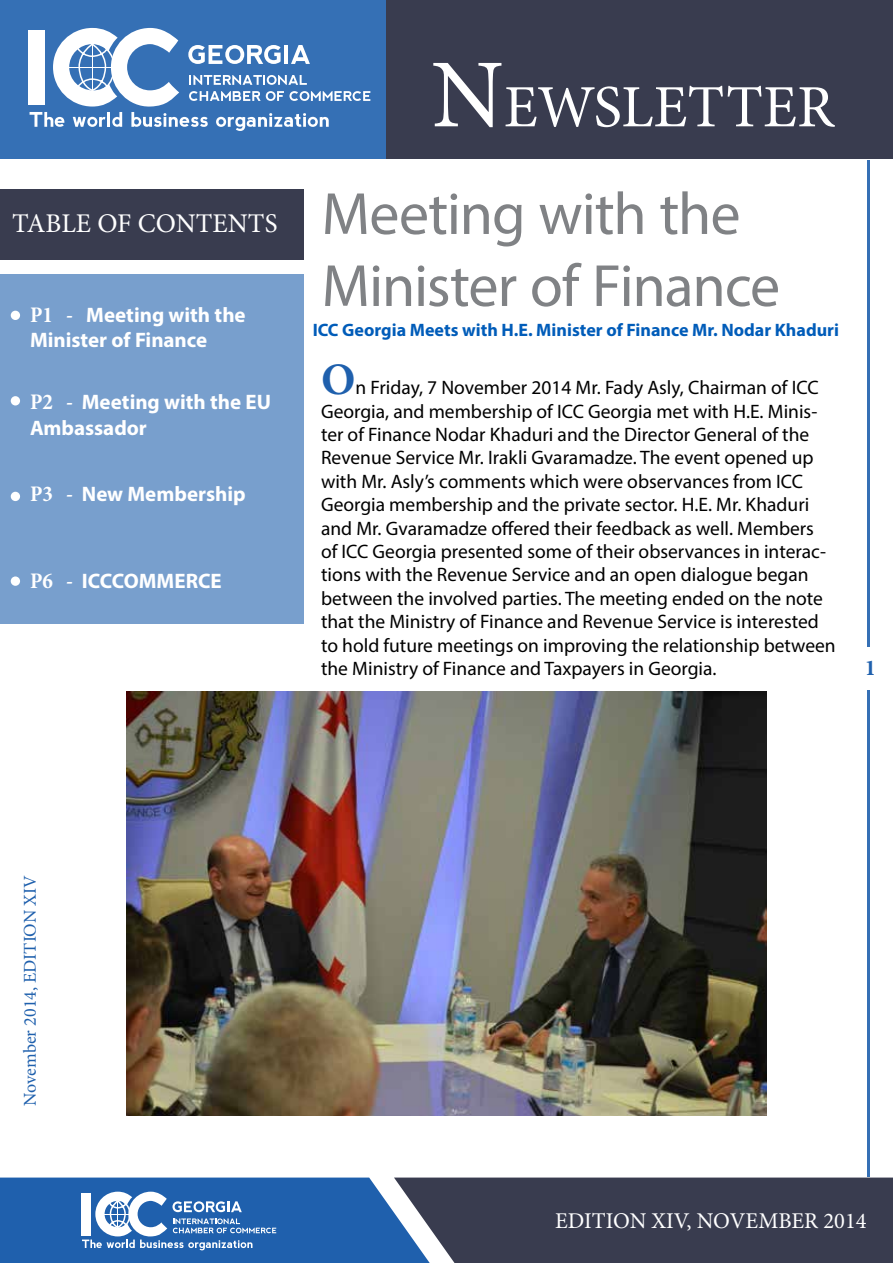
<style>
.page{position:relative;width:893px;height:1263px;background:#fff}
.page>*{position:absolute;margin:0;border:0;box-sizing:border-box;transform-origin:0 0}
.t1{font:60px/72px "Myriad Pro";letter-spacing:-.02em;color:#808285}
.t2{font:60px "Minion Pro";color:#fff}
.t3{font:700 45px "Minion Pro";color:#1f60ad}
.t4{font:27px "Minion Pro";color:#fff}
.t5{font:22.5px "Minion Pro";color:#fff}
.t6{font:700 22.5px "Minion Pro";color:#1f60ad}
.t7{font:700 21px/25.2px "Myriad Pro";color:#fff}
.t8{font:19.5px/23.4px "Myriad Pro";color:#000}
.t9{font:700 18px "Myriad Pro";color:#005cb9}
.t10{font:18px "Minion Pro";color:#1f60ad}
.s1{font-family:"Minion Pro";font-stretch:condensed;font-size:22.5px}
.s2{font-size:97.5px}
</style>
<div class="page">
<div style="left:0;top:0;width:386px;height:159px;background:#3570b5"></div>
<div style="left:386px;top:0;width:507px;height:159px;background:#393c4f"></div>
<div style="left:0;top:189px;width:304px;height:70px;background:#393c4f"></div>
<div style="left:0;top:274px;width:304px;height:350px;background:#789fcd"></div>
<div style="left:29px;top:30px;width:16px;height:74px;background:#fff"></div>
<svg style="left:30px;top:28px;width:340px;height:103px"></svg>
<div style="left:11px;top:311px;width:9px;height:9px;background:#fff;border-radius:50%"></div>
<div style="left:11px;top:396px;width:9px;height:9px;background:#fff;border-radius:50%"></div>
<div style="left:11px;top:492px;width:9px;height:9px;background:#fff;border-radius:50%"></div>
<div style="left:11px;top:576px;width:9px;height:10px;background:#fff;border-radius:50%"></div>
<hr style="left:868px;top:160px;width:2px;height:486px;background:#1f60ad">
<hr style="left:868px;top:690px;width:2px;height:486px;background:#1f60ad">
<svg style="left:0;top:1177px;width:893px;height:86px;background:#3c5882"></svg>
<img style="left:126px;top:691px;width:641px;height:425px">
<h3 class="t4" style="left:12px;top:205px;width:267px">TABLE OF CONTENTS</h3>
<p class="t7" style="left:30px;top:301px;width:217px"><span class="s1">P1 -</span> Meeting with the<br>Minister of Finance</p>
<p class="t7" style="left:30px;top:389px;width:242px"><span class="s1">P2 -</span> Meeting with the EU<br>Ambassador</p>
<p class="t7" style="left:30px;top:481px;width:217px"><span class="s1">P3 -</span> New Membership</p>
<p class="t7" style="left:30px;top:567px;width:193px"><span class="s1">P6 -</span> ICCCOMMERCE</p>
<h1 class="t2" style="left:431px;top:67px;width:404px"><span class="s2">N</span>EWSLETTER</h1>
<h1 class="t1" style="left:322px;top:177px;width:460px">Meeting with the<br>Minister of Finance</h1>
<p class="t9" style="left:313px;top:318px;width:528px">ICC Georgia Meets with H.E. Minister of Finance Mr. Nodar Khaduri</p>
<h2 class="t3" style="left:321px;top:348px;width:36px">O</h2>
<p class="t8" style="left:321px;top:376px;width:516px;text-indent:34px">n Friday, 7 November 2014 Mr. Fady Asly, Chairman of ICC Georgia, and membership of ICC Georgia met with H.E. Minis&shy;ter of Finance Nodar Khaduri and the Director General of the Revenue Service Mr. Irakli Gvaramadze. The event opened up with Mr. Asly’s comments which were observances from ICC Georgia membership and the private sector. H.E. Mr. Khaduri and Mr. Gvaramadze offered their feedback as well. Members<br>of ICC Georgia presented some of their observances in interac&shy;tions with the Revenue Service and an open dialogue began between the involved parties. The meeting ended on the note that the Ministry of Finance and Revenue Service is interested to hold future meetings on improving the relationship between the Ministry of Finance and Taxpayers in Georgia.</p>
<p class="t6" style="left:865px;top:652px;width:13px">1</p>
<p class="t10" style="left:18px;top:1106px;width:232px;rotate:-90deg">November 2014, EDITION XIV</p>
<p class="t5" style="left:555px;top:1205px;width:313px">EDITION XIV, NOVEMBER 2014</p>
</div>
